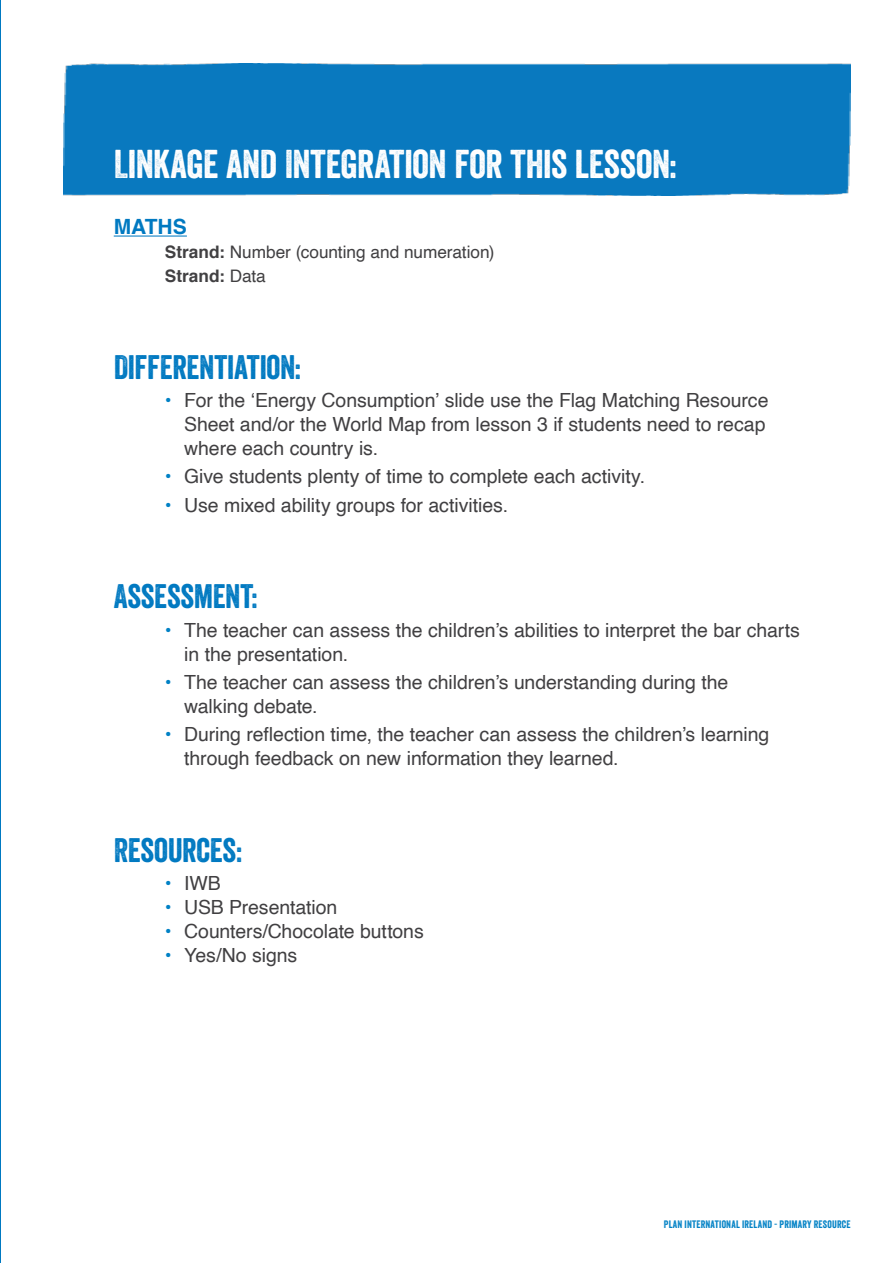
<style>
.page{position:relative;width:893px;height:1263px;background:#fff}
.page>*{position:absolute;margin:0;border:0;box-sizing:border-box;transform-origin:0 0}
.t1{font:39px "Veneer";letter-spacing:-.01em;color:#fff}
.t2{font:33px "Veneer";letter-spacing:-.01em;color:#0079c1}
.t3{font:700 21px "Helvetica";color:#0079c1}
.t4{font:19.5px/24px "Helvetica";letter-spacing:-.005em;color:#414042}
.t5{font:17.25px/23.7px "Helvetica";letter-spacing:-.005em;color:#414042}
.t6{font:10.5px "Veneer";letter-spacing:.015em;color:#0081c5}
.s1{font-weight:700}
.s2{color:#0081c5}
</style>
<div class="page">
<hr style="left:0;top:0;width:1px;height:1263px;background:#0079c1">
<div style="left:64px;top:64px;width:786px;height:131px;background:#0979bf"></div>
<hr style="left:114px;top:236px;width:73px;height:1px;background:#0079c1">
<h1 class="t1" style="left:114px;top:140px;width:565px">LINKAGE AND INTEGRATION FOR THIS LESSON:</h1>
<p class="t3" style="left:114px;top:210px;width:75px">MATHS</p>
<p class="t5" style="left:165px;top:241px;width:331px"><span class="s1">Strand:</span> Number (counting and numeration)<br><span class="s1">Strand:</span> Data</p>
<h2 class="t2" style="left:114px;top:347px;width:189px">DIFFERENTIATION:</h2>
<p class="t4" style="left:184px;top:389px;width:586px;text-indent:-20px"><span class="s2">•</span> For the ‘Energy Consumption’ slide use the Flag Matching Resource<br>Sheet and/or the World Map from lesson 3 if students need to recap where each country is.</p>
<p class="t4" style="left:165px;top:465px;width:482px"><span class="s2">•</span> Give students plenty of time to complete each activity.</p>
<p class="t4" style="left:165px;top:493px;width:345px"><span class="s2">•</span> Use mixed ability groups for activities.</p>
<h2 class="t2" style="left:114px;top:576px;width:145px">ASSESSMENT:</h2>
<p class="t4" style="left:184px;top:618px;width:617px;text-indent:-19px"><span class="s2">•</span> The teacher can assess the children’s abilities to interpret the bar charts in the presentation.</p>
<p class="t4" style="left:184px;top:670px;width:546px;text-indent:-20px"><span class="s2">•</span> The teacher can assess the children’s understanding during the walking debate.</p>
<p class="t4" style="left:184px;top:723px;width:587px;text-indent:-20px"><span class="s2">•</span> During reflection time, the teacher can assess the children’s learning through feedback on new information they learned.</p>
<h2 class="t2" style="left:114px;top:830px;width:130px">RESOURCES:</h2>
<p class="t4" style="left:165px;top:872px;width:58px"><span class="s2">•</span> IWB</p>
<p class="t4" style="left:165px;top:896px;width:174px"><span class="s2">•</span> USB Presentation</p>
<p class="t4" style="left:165px;top:920px;width:261px"><span class="s2">•</span> Counters/Chocolate buttons</p>
<p class="t4" style="left:165px;top:944px;width:134px"><span class="s2">•</span> Yes/No signs</p>
<p class="t6" style="left:664px;top:1218px;width:188px">PLAN INTERNATIONAL IRELAND - PRIMARY RESOURCE</p>
</div>
